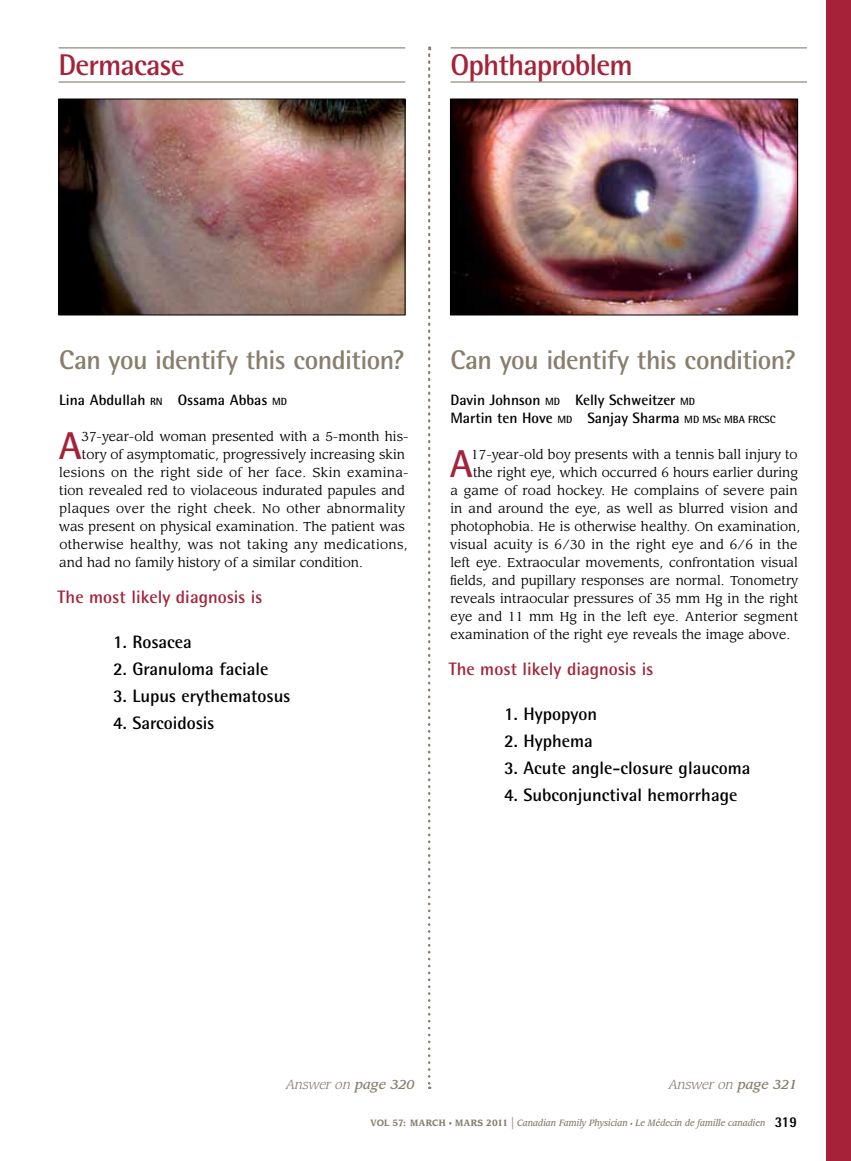
<style>
.page{position:relative;width:851px;height:1161px;background:#fff}
.page>*{position:absolute;margin:0;border:0;box-sizing:border-box;transform-origin:0 0}
.t1{font:700 38.85px "Rotis Semi Sans Std";color:#a52238}
.t2{font:700 30px "Rotis Semi Sans Std";letter-spacing:-.03em;color:#a52238}
.t3{font:700 27px "Rotis Semi Sans Std";letter-spacing:-.02em;color:#887e6e}
.t4{font:700 18px "Rotis Semi Sans Std";color:#000}
.t5{font:700 18px "Rotis Semi Sans Std";color:#a52238}
.t6{font:700 15px/18px "Rotis Semi Sans Std";color:#000}
.t7{font:12.75px "Leawood Std";color:#000}
.t8{font:12.75px "Leawood Std";letter-spacing:.02em;color:#000}
.t9{font:12.75px "Leawood Std";letter-spacing:.025em;color:#000}
.t10{font:italic 12.75px "Leawood Std";color:#887e6e}
.t11{font:italic 500 9px "Leawood Std";color:#887e6e;scale:.9 1}
.s1{font-size:10.5px}
.s2{font-weight:500}
.s3{font-weight:700;font-style:normal}
.s4{font-weight:700;font-style:normal;font-size:7.5px}
.s5{font-weight:400;font-style:normal;font-size:15px}
.s6{font-style:normal;font-size:6px}
.s7{font-family:"Rotis Semi Sans Std";font-weight:800;font-style:normal;font-size:15px;color:#000}
</style>
<div class="page">
<div style="left:826px;top:0;width:24px;height:1161px;background:#a52238"></div>
<hr style="left:58px;top:47px;width:347px;height:1px;background:#887e6e">
<hr style="left:58px;top:81px;width:347px;height:2px;background:#887e6e">
<hr style="left:450px;top:47px;width:357px;height:1px;background:#887e6e">
<hr style="left:450px;top:81px;width:357px;height:2px;background:#887e6e">
<svg style="left:428px;top:46px;width:2px;height:1043px"></svg>
<img style="left:61px;top:101px;width:342px;height:212px">
<div style="left:59px;top:99px;width:346px;height:216px;border:1px solid #000"></div>
<img style="left:452px;top:101px;width:343px;height:212px">
<div style="left:450px;top:99px;width:347px;height:216px;border:1px solid #000"></div>
<h2 class="t2" style="left:58px;top:47px;width:128px">Dermacase</h2>
<h2 class="t2" style="left:450px;top:47px;width:184px">Ophthaproblem</h2>
<h3 class="t3" style="left:59px;top:343px;width:347px">Can you identify this condition?</h3>
<p class="t6" style="left:59px;top:391px;width:229px">Lina Abdullah <span class="s1">RN</span> Ossama Abbas <span class="s1">MD</span></p>
<h1 class="t1" style="left:59px;top:422px;width:25px">A</h1>
<p class="t7" style="left:81px;top:429px;width:328px">37-year-old woman presented with a 5-month his-</p>
<p class="t7" style="left:82px;top:447px;width:324px">tory of asymptomatic, progressively increasing skin</p>
<p class="t8" style="left:59px;top:465px;width:351px">lesions on the right side of her face. Skin examina-</p>
<p class="t7" style="left:59px;top:483px;width:347px">tion revealed red to violaceous indurated papules and</p>
<p class="t8" style="left:60px;top:501px;width:347px">plaques over the right cheek. No other abnormality</p>
<p class="t7" style="left:59px;top:519px;width:347px">was present on physical examination. The patient was</p>
<p class="t9" style="left:59px;top:537px;width:349px">otherwise healthy, was not taking any medications,</p>
<p class="t7" style="left:59px;top:555px;width:305px">and had no family history of a similar condition.</p>
<h3 class="t5" style="left:58px;top:586px;width:206px">The most likely diagnosis is</h3>
<h3 class="t4" style="left:113px;top:631px;width:80px">1. Rosacea</h3>
<h3 class="t4" style="left:113px;top:658px;width:157px">2. Granuloma faciale</h3>
<h3 class="t4" style="left:113px;top:685px;width:179px">3. Lupus erythematosus</h3>
<h3 class="t4" style="left:113px;top:712px;width:103px">4. Sarcoidosis</h3>
<h3 class="t3" style="left:450px;top:343px;width:347px">Can you identify this condition?</h3>
<p class="t6" style="left:450px;top:391px;width:327px">Davin Johnson <span class="s1">MD</span> Kelly Schweitzer <span class="s1">MD<br></span>Martin ten Hove <span class="s1">MD</span> Sanjay Sharma <span class="s1">MD MSc MBA FRCSC</span></p>
<h1 class="t1" style="left:450px;top:440px;width:25px">A</h1>
<p class="t7" style="left:471px;top:447px;width:328px">17-year-old boy presents with a tennis ball injury to</p>
<p class="t7" style="left:473px;top:465px;width:326px">the right eye, which occurred 6 hours earlier during</p>
<p class="t7" style="left:450px;top:483px;width:349px">a game of road hockey. He complains of severe pain</p>
<p class="t7" style="left:450px;top:501px;width:349px">in and around the eye, as well as blurred vision and</p>
<p class="t7" style="left:450px;top:519px;width:351px">photophobia. He is otherwise healthy. On examination,</p>
<p class="t7" style="left:450px;top:537px;width:349px">visual acuity is 6/30 in the right eye and 6/6 in the</p>
<p class="t7" style="left:450px;top:555px;width:349px">left eye. Extraocular movements, confrontation visual</p>
<p class="t7" style="left:450px;top:573px;width:349px">fields, and pupillary responses are normal. Tonometry</p>
<p class="t7" style="left:450px;top:591px;width:349px">reveals intraocular pressures of 35 mm Hg in the right</p>
<p class="t7" style="left:450px;top:609px;width:349px">eye and 11 mm Hg in the left eye. Anterior segment</p>
<p class="t7" style="left:450px;top:627px;width:341px">examination of the right eye reveals the image above.</p>
<h3 class="t5" style="left:449px;top:658px;width:206px">The most likely diagnosis is</h3>
<h3 class="t4" style="left:504px;top:703px;width:94px">1. Hypopyon</h3>
<h3 class="t4" style="left:504px;top:730px;width:90px">2. Hyphema</h3>
<h3 class="t4" style="left:504px;top:757px;width:248px">3. Acute angle-closure glaucoma</h3>
<h3 class="t4" style="left:504px;top:784px;width:234px">4. Subconjunctival hemorrhage</h3>
<p class="t10" style="left:286px;top:1077px;width:129px">Answer on <span class="s2">page 320</span></p>
<p class="t10" style="left:669px;top:1077px;width:129px">Answer on <span class="s2">page 321</span></p>
<p class="t11" style="left:370px;top:1118px;width:475px"><span class="s3">Vol 57: MARCH</span> <span class="s4">•</span> <span class="s3">MARS 2011</span> <span class="s5">|</span> Canadian Family Physician <span class="s6">•</span> Le Médecin de famille canadien <span class="s7">319</span></p>
</div>
